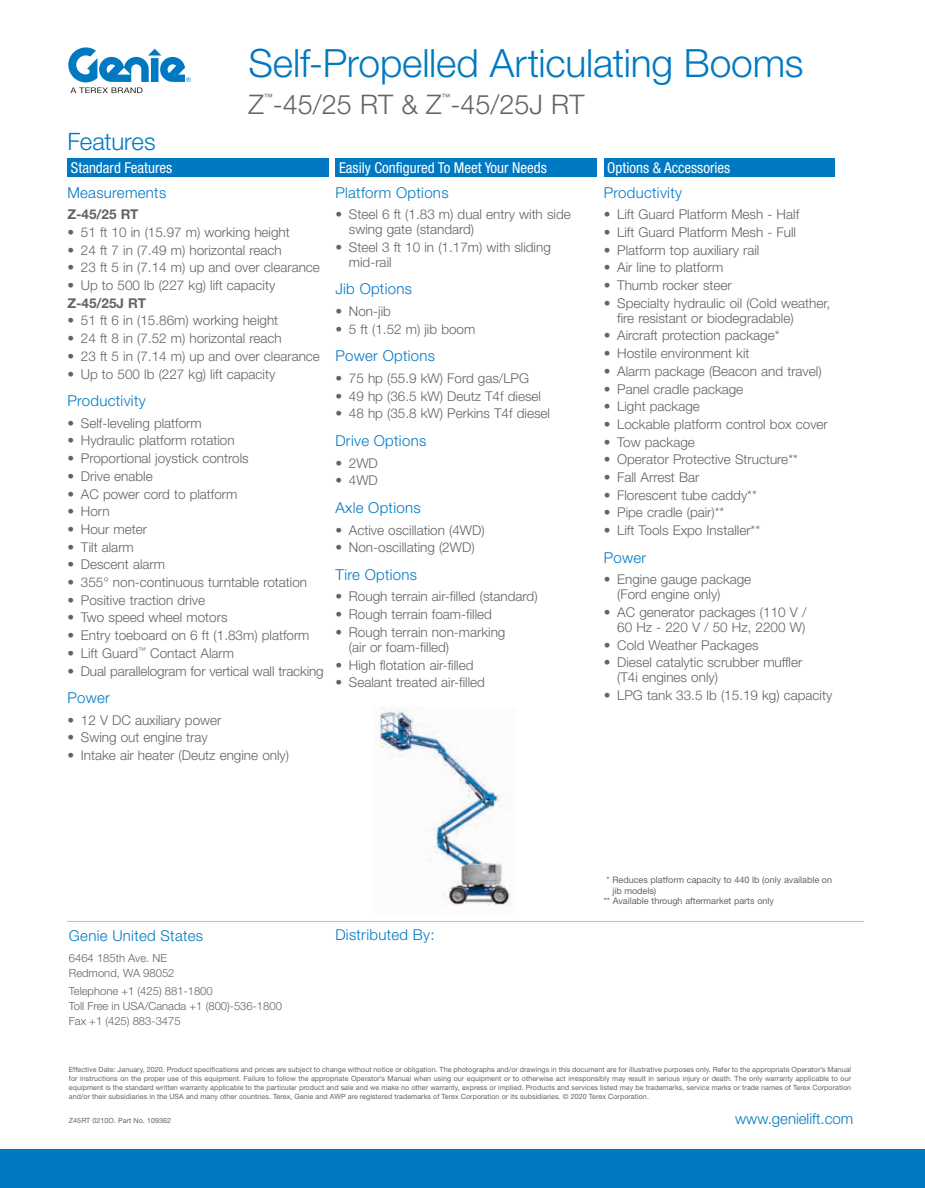
<style>
.page{position:relative;width:925px;height:1188px;background:#fff}
.page>*{position:absolute;margin:0;border:0;box-sizing:border-box;transform-origin:0 0}
.t1{font:300 39px "Helvetica Neue LT Std";letter-spacing:-.005em;color:#0079c2}
.t2{font:300 27px "Helvetica Neue LT Std";color:#636366}
.t3{font:300 24px "Helvetica Neue LT Std";letter-spacing:-.01em;color:#0079c2}
.t4{font:300 15px "Helvetica Neue LT Std";letter-spacing:.02em;color:#0079c2}
.t5{font:condensed 15px "Helvetica Neue LT Std";color:#fff}
.t6{font:300 15px "Helvetica Neue LT Std";color:#0079c2}
.t7{font:300 13.5px/15px "Helvetica Neue LT Std";color:#636366}
.t8{font:700 13.5px "Helvetica Neue LT Std";color:#636366}
.t9{font:300 11.25px/15px "Helvetica Neue LT Std";color:#636366}
.t10{font:9px "Helvetica Neue LT Std";color:#636366}
.t11{font:condensed 8.7px "Helvetica Neue LT Std";color:#636366}
.t12{font:7.2px/9px "Helvetica Neue LT Std";letter-spacing:.01em;color:#636366;text-align:justify}
</style>
<div class="page">
<div style="left:0;top:1149px;width:925px;height:39px;background:#0079c2"></div>
<svg style="left:68px;top:47px;width:123px;height:46px"></svg>
<hr style="left:67px;top:921px;width:797px;height:1px;background:#c0bfbf">
<div style="left:604px;top:158px;width:230px;height:19px;background:#0079c2"></div>
<div style="left:335px;top:158px;width:262px;height:19px;background:#0079c2"></div>
<div style="left:67px;top:158px;width:262px;height:19px;background:#0079c2"></div>
<img style="left:374px;top:708px;width:137px;height:197px">
<h1 class="t1" style="left:249px;top:39px;width:556px">Self-Propelled Articulating Booms</h1>
<h3 class="t3" style="left:67px;top:127px;width:90px">Features</h3>
<p class="t11" style="left:264px;top:92px;width:10px">™</p>
<p class="t11" style="left:442px;top:92px;width:10px">™</p>
<h2 class="t2" style="left:249px;top:88px;width:337px">Z -45/25 RT &amp; Z -45/25J RT</h2>
<p class="t5" style="left:71px;top:159px;width:103px">Standard Features</p>
<p class="t5" style="left:339px;top:159px;width:209px">Easily Configured To Meet Your Needs</p>
<p class="t4" style="left:67px;top:183px;width:100px">Measurements</p>
<p class="t8" style="left:67px;top:206px;width:73px">Z-45/25 RT</p>
<p class="t7" style="left:67px;top:224px;width:224px">• 51 ft 10 in (15.97 m) working height</p>
<p class="t7" style="left:67px;top:242px;width:216px">• 24 ft 7 in (7.49 m) horizontal reach</p>
<p class="t7" style="left:67px;top:260px;width:254px">• 23 ft 5 in (7.14 m) up and over clearance</p>
<p class="t7" style="left:67px;top:278px;width:209px">• Up to 500 lb (227 kg) lift capacity</p>
<p class="t8" style="left:67px;top:295px;width:80px">Z-45/25J RT</p>
<p class="t7" style="left:67px;top:313px;width:212px">• 51 ft 6 in (15.86m) working height</p>
<p class="t7" style="left:67px;top:331px;width:216px">• 24 ft 8 in (7.52 m) horizontal reach</p>
<p class="t7" style="left:67px;top:348px;width:254px">• 23 ft 5 in (7.14 m) up and over clearance</p>
<p class="t7" style="left:67px;top:366px;width:209px">• Up to 500 lb (227 kg) lift capacity</p>
<p class="t4" style="left:67px;top:392px;width:80px">Productivity</p>
<p class="t7" style="left:67px;top:415px;width:136px">• Self-leveling platform</p>
<p class="t7" style="left:67px;top:433px;width:169px">• Hydraulic platform rotation</p>
<p class="t7" style="left:67px;top:451px;width:183px">• Proportional joystick controls</p>
<p class="t7" style="left:67px;top:468px;width:87px">• Drive enable</p>
<p class="t7" style="left:67px;top:486px;width:172px">• AC power cord to platform</p>
<p class="t7" style="left:67px;top:504px;width:44px">• Horn</p>
<p class="t7" style="left:67px;top:521px;width:81px">• Hour meter</p>
<p class="t7" style="left:67px;top:539px;width:68px">• Tilt alarm</p>
<p class="t7" style="left:67px;top:557px;width:99px">• Descent alarm</p>
<p class="t7" style="left:67px;top:575px;width:241px">• 355° non-continuous turntable rotation</p>
<p class="t7" style="left:67px;top:592px;width:139px">• Positive traction drive</p>
<p class="t7" style="left:67px;top:610px;width:162px">• Two speed wheel motors</p>
<p class="t7" style="left:67px;top:628px;width:244px">• Entry toeboard on 6 ft (1.83m) platform</p>
<p class="t7" style="left:67px;top:645px;width:168px">• Lift Guard<sup>™</sup> Contact Alarm</p>
<p class="t7" style="left:67px;top:663px;width:258px">• Dual parallelogram for vertical wall tracking</p>
<p class="t4" style="left:67px;top:689px;width:44px">Power</p>
<p class="t7" style="left:67px;top:712px;width:156px">• 12 V DC auxiliary power</p>
<p class="t7" style="left:67px;top:730px;width:142px">• Swing out engine tray</p>
<p class="t7" style="left:67px;top:748px;width:223px">• Intake air heater (Deutz engine only)</p>
<p class="t4" style="left:335px;top:183px;width:115px">Platform Options</p>
<p class="t7" style="left:349px;top:207px;width:223px;text-indent:-14px">• Steel 6 ft (1.83 m) dual entry with side swing gate (standard)</p>
<p class="t7" style="left:349px;top:239px;width:203px;text-indent:-14px">• Steel 3 ft 10 in (1.17m) with sliding mid-rail</p>
<p class="t4" style="left:335px;top:280px;width:78px">Jib Options</p>
<p class="t7" style="left:335px;top:304px;width:57px">• Non-jib</p>
<p class="t7" style="left:335px;top:321px;width:141px">• 5 ft (1.52 m) jib boom</p>
<p class="t4" style="left:335px;top:347px;width:101px">Power Options</p>
<p class="t7" style="left:335px;top:371px;width:195px">• 75 hp (55.9 kW) Ford gas/LPG</p>
<p class="t7" style="left:335px;top:388px;width:207px">• 49 hp (36.5 kW) Deutz T4f diesel</p>
<p class="t7" style="left:335px;top:406px;width:216px">• 48 hp (35.8 kW) Perkins T4f diesel</p>
<p class="t4" style="left:335px;top:431px;width:92px">Drive Options</p>
<p class="t7" style="left:335px;top:455px;width:44px">• 2WD</p>
<p class="t7" style="left:335px;top:473px;width:44px">• 4WD</p>
<p class="t4" style="left:335px;top:498px;width:87px">Axle Options</p>
<p class="t7" style="left:335px;top:522px;width:151px">• Active oscillation (4WD)</p>
<p class="t7" style="left:335px;top:540px;width:141px">• Non-oscillating (2WD)</p>
<p class="t4" style="left:335px;top:565px;width:83px">Tire Options</p>
<p class="t7" style="left:335px;top:589px;width:204px">• Rough terrain air-filled (standard)</p>
<p class="t7" style="left:335px;top:607px;width:158px">• Rough terrain foam-filled</p>
<p class="t7" style="left:349px;top:624px;width:158px;text-indent:-14px">• Rough terrain non-marking (air or foam-filled)</p>
<p class="t7" style="left:335px;top:657px;width:140px">• High flotation air-filled</p>
<p class="t7" style="left:335px;top:675px;width:151px">• Sealant treated air-filled</p>
<p class="t5" style="left:607px;top:159px;width:124px">Options &amp; Accessories</p>
<p class="t4" style="left:604px;top:183px;width:80px">Productivity</p>
<p class="t7" style="left:604px;top:207px;width:197px">• Lift Guard Platform Mesh - Half</p>
<p class="t7" style="left:604px;top:224px;width:194px">• Lift Guard Platform Mesh - Full</p>
<p class="t7" style="left:604px;top:242px;width:157px">• Platform top auxiliary rail</p>
<p class="t7" style="left:604px;top:260px;width:121px">• Air line to platform</p>
<p class="t7" style="left:604px;top:278px;width:130px">• Thumb rocker steer</p>
<p class="t7" style="left:617px;top:295px;width:214px;text-indent:-14px">• Specialty hydraulic oil (Cold weather, fire resistant or biodegradable)</p>
<p class="t7" style="left:604px;top:328px;width:177px">• Aircraft protection package*</p>
<p class="t7" style="left:604px;top:346px;width:147px">• Hostile environment kit</p>
<p class="t7" style="left:604px;top:363px;width:219px">• Alarm package (Beacon and travel)</p>
<p class="t7" style="left:604px;top:381px;width:141px">• Panel cradle package</p>
<p class="t7" style="left:604px;top:399px;width:98px">• Light package</p>
<p class="t7" style="left:604px;top:416px;width:226px">• Lockable platform control box cover</p>
<p class="t7" style="left:604px;top:434px;width:93px">• Tow package</p>
<p class="t7" style="left:604px;top:452px;width:196px">• Operator Protective Structure**</p>
<p class="t7" style="left:604px;top:469px;width:97px">• Fall Arrest Bar</p>
<p class="t7" style="left:604px;top:487px;width:155px">• Florescent tube caddy**</p>
<p class="t7" style="left:604px;top:505px;width:122px">• Pipe cradle (pair)**</p>
<p class="t7" style="left:604px;top:523px;width:158px">• Lift Tools Expo Installer**</p>
<p class="t4" style="left:604px;top:548px;width:44px">Power</p>
<p class="t7" style="left:617px;top:572px;width:136px;text-indent:-14px">• Engine gauge package (Ford engine only)</p>
<p class="t7" style="left:604px;top:605px;width:204px;text-align:right">• AC generator packages (110 V /<br>60 Hz - 220 V / 50 Hz, 2200 W)</p>
<p class="t7" style="left:604px;top:637px;width:156px">• Cold Weather Packages</p>
<p class="t7" style="left:617px;top:655px;width:187px;text-indent:-14px">• Diesel catalytic scrubber muffler (T4i engines only)</p>
<p class="t7" style="left:604px;top:688px;width:230px">• LPG tank 33.5 lb (15.19 kg) capacity</p>
<p class="t4" style="left:69px;top:927px;width:136px">Genie United States</p>
<p class="t9" style="left:69px;top:950px;width:107px">6464 185th Ave. NE<br>Redmond, WA 98052</p>
<p class="t9" style="left:69px;top:983px;width:215px">Telephone +1 (425) 881-1800<br>Toll Free in USA/Canada +1 (800)-536-1800<br>Fax +1 (425) 883-3475</p>
<p class="t4" style="left:335px;top:925px;width:101px">Distributed By:</p>
<p class="t10" style="left:606px;top:875px;width:227px">* Reduces platform capacity to 440 lb (only available on</p>
<p class="t10" style="left:612px;top:885px;width:45px">jib models)</p>
<p class="t10" style="left:604px;top:896px;width:172px">** Available through aftermarket parts only</p>
<p class="t12" style="left:69px;top:1065px;width:784px">Effective Date: January, 2020. Product specifications and prices are subject to change without notice or obligation. The photographs and/or drawings in this document are for illustrative purposes only. Refer to the appropriate Operator’s Manual for instructions on the proper use of this equipment. Failure to follow the appropriate Operator’s Manual when using our equipment or to otherwise act irresponsibly may result in serious injury or death. The only warranty applicable to our equipment is the standard written warranty applicable to the particular product and sale and we make no other warranty, express or implied. Products and services listed may be trademarks, service marks or trade names of Terex Corporation and/or their subsidiaries in the USA and many other countries. Terex, Genie and AWP are registered trademarks of Terex Corporation or its subsidiaries. © 2020 Terex Corporation.</p>
<p class="t12" style="left:69px;top:1116px;width:104px">Z45RT 0210O. Part No. 109362</p>
<p class="t6" style="left:735px;top:1109px;width:120px">www.genielift.com</p>
</div>
